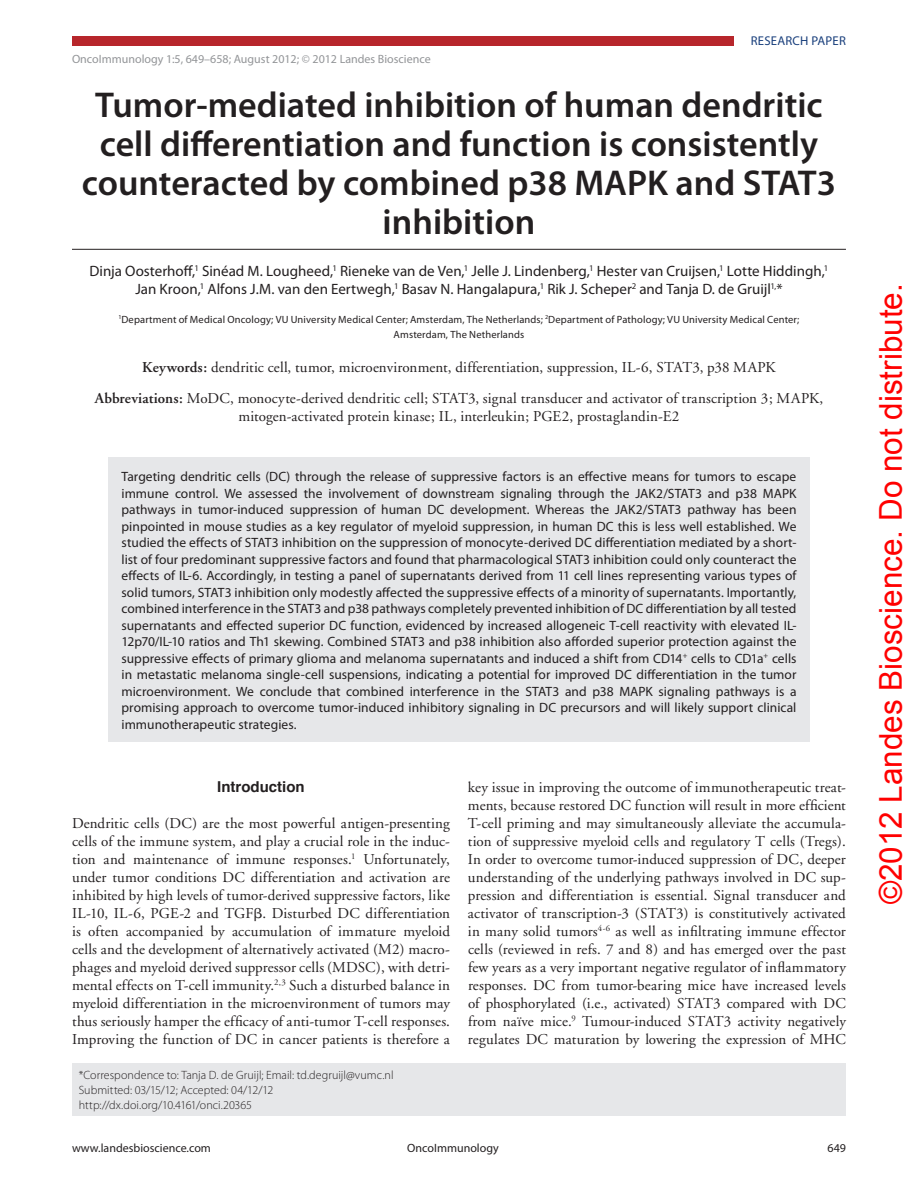
<style>
.page{position:relative;width:918px;height:1188px;background:#fff}
.page>*{position:absolute;margin:0;border:0;box-sizing:border-box;transform-origin:0 0}
.t1{font:600 36px/39px "Myriad Pro";color:#231f20;text-align:center}
.t2{font:31.5px "Arial";color:#f00}
.t3{font:15px/18px "Adobe Garamond";letter-spacing:.005em;color:#231f20;text-align:justify}
.t4{font:15px/18px "Myriad Pro";color:#231f20;text-align:center}
.t5{font:700 15px "Helvetica";color:#231f20}
.t6{font:13.5px/16.5px "Myriad Pro";letter-spacing:.005em;color:#231f20;text-align:justify}
.t7{font:12.75px "Myriad Pro";letter-spacing:.02em;color:#193f7c}
.t8{font:300 12px/15px "Myriad Pro";color:#231f20}
.t9{font:12px "Myriad Pro";color:#939598}
.t10{font:12px "Myriad Pro";color:#231f20}
.t11{font:10.5px/15px "Myriad Pro";letter-spacing:.015em;color:#231f20;text-align:center}
.s1{font-weight:600}
.s2{font-family:"Universal Std Greekw Math Pi"}
</style>
<div class="page">
<div style="left:72px;top:36px;width:662px;height:10px;background:#b7262b"></div>
<div style="left:72px;top:1063px;width:774px;height:53px;background:#e6e7e9"></div>
<div style="left:108px;top:457px;width:702px;height:285px;background:#e6e7e9"></div>
<hr style="left:72px;top:249px;width:774px;height:1px;background:#231f20">
<p class="t9" style="left:72px;top:52px;width:360px">OncoImmunology 1:5, 649–658; August 2012; © 2012 Landes Bioscience</p>
<p class="t7" style="left:751px;top:33px;width:94px">research paper</p>
<h1 class="t1" style="left:82px;top:85px;width:756px">Tumor-mediated inhibition of human dendritic cell differentiation and function is consistently counteracted by combined p38 MAPK and STAT3 inhibition</h1>
<p class="t4" style="left:90px;top:262px;width:740px">Dinja Oosterhoff,<sup>1</sup> Sinéad M. Lougheed,<sup>1</sup> Rieneke van de Ven,<sup>1</sup> Jelle J. Lindenberg,<sup>1</sup> Hester van Cruijsen,<sup>1</sup> Lotte Hiddingh,<sup>1<br></sup>Jan Kroon,<sup>1</sup> Alfons J.M. van den Eertwegh,<sup>1</sup> Basav N. Hangalapura,<sup>1</sup> Rik J. Scheper<sup>2</sup> and Tanja D. de Gruijl<sup>1,</sup>*</p>
<p class="t11" style="left:119px;top:312px;width:682px"><sup>1</sup>Department of Medical Oncology; VU University Medical Center; Amsterdam, The Netherlands; <sup>2</sup>Department of Pathology; VU University Medical Center;<br>Amsterdam, The Netherlands</p>
<p class="t3" style="left:95px;top:352px;width:730px;line-height:31.5px;text-align:center"><span class="s1">Keywords:</span> dendritic cell, tumor, microenvironment, differentiation, suppression, IL-6, STAT3, p38 MAPK<br><span class="s1">Abbreviations:</span> MoDC, monocyte-derived dendritic cell; STAT3, signal transducer and activator of transcription 3; MAPK,</p>
<p class="t3" style="left:239px;top:408px;width:442px">mitogen-activated protein kinase; IL, interleukin; PGE2, prostaglandin-E2</p>
<p class="t6" style="left:121px;top:468px;width:677px">Targeting dendritic cells (DC) through the release of suppressive factors is an effective means for tumors to escape immune control. We assessed the involvement of downstream signaling through the JAK2/STAT3 and p38 MAPK pathways in tumor-induced suppression of human DC development. Whereas the JAK2/STAT3 pathway has been pinpointed in mouse studies as a key regulator of myeloid suppression, in human DC this is less well established. We studied the effects of STAT3 inhibition on the suppression of monocyte-derived DC differentiation mediated by a short&shy;list of four predominant suppressive factors and found that pharmacological STAT3 inhibition could only counteract the effects of IL-6. Accordingly, in testing a panel of supernatants derived from 11 cell lines representing various types of solid tumors, STAT3 inhibition only modestly affected the suppressive effects of a minority of supernatants. Importantly, combined interference in the STAT3 and p38 pathways completely prevented inhibition of DC differentiation by all tested supernatants and effected superior DC function, evidenced by increased allogeneic T-cell reactivity with elevated IL-12p70/IL-10 ratios and Th1 skewing. Combined STAT3 and p38 inhibition also afforded superior protection against the suppressive effects of primary glioma and melanoma supernatants and induced a shift from CD14<sup>+</sup> cells to CD1a<sup>+</sup> cells in metastatic melanoma single-cell suspensions, indicating a potential for improved DC differentiation in the tumor microenvironment. We conclude that combined interference in the STAT3 and p38 MAPK signaling pathways is a promising approach to overcome tumor-induced inhibitory signaling in DC precursors and will likely support clinical immunotherapeutic strategies.</p>
<p class="t5" style="left:217px;top:775px;width:89px">Introduction</p>
<p class="t3" style="left:72px;top:815px;width:379px">Dendritic cells (DC) are the most powerful antigen-presenting cells of the immune system, and play a crucial role in the induc&shy;tion and maintenance of immune responses.<sup>1</sup> Unfortunately, under tumor conditions DC differentiation and activation are inhibited by high levels of tumor-derived suppressive factors, like IL-10, IL-6, PGE-2 and TGF<span class="s2">β</span>. Disturbed DC differentiation is often accompanied by accumulation of immature myeloid cells and the development of alternatively activated (M2) macro&shy;phages and myeloid derived suppressor cells (MDSC), with detri&shy;mental effects on T-cell immunity.<sup>2,3</sup> Such a disturbed balance in myeloid differentiation in the microenvironment of tumors may thus seriously hamper the efficacy of anti-tumor T‑cell responses.<br>Improving the function of DC in cancer patients is therefore a</p>
<p class="t8" style="left:79px;top:1068px;width:316px">*Correspondence to: Tanja D. de Gruijl; Email: td.degruijl@vumc.nl<br>Submitted: 03/15/12; Accepted: 04/12/12 http://dx.doi.org/10.4161/onci.20365</p>
<p class="t3" style="left:468px;top:779px;width:379px">key issue in improving the outcome of immunotherapeutic treat&shy;ments, because restored DC function will result in more efficient T-cell priming and may simultaneously alleviate the accumula&shy;tion of suppressive myeloid cells and regulatory T cells (Tregs).<br>In order to overcome tumor-induced suppression of DC, deeper understanding of the underlying pathways involved in DC sup&shy;pression and differentiation is essential. Signal transducer and activator of transcription-3 (STAT3) is constitutively activated in many solid tumors<sup>4-6</sup> as well as infiltrating immune effector cells (reviewed in refs. 7 and 8) and has emerged over the past few years as a very important negative regulator of inflammatory responses. DC from tumor-bearing mice have increased levels of phosphorylated (i.e., activated) STAT3 compared with DC from naïve mice.<sup>9</sup> Tumour-induced STAT3 activity negatively regulates DC maturation by lowering the expression of MHC</p>
<p class="t10" style="left:72px;top:1141px;width:140px">www.landesbioscience.com</p>
<p class="t10" style="left:407px;top:1141px;width:93px">OncoImmunology</p>
<p class="t10" style="left:828px;top:1141px;width:20px">649</p>
<h2 class="t2" style="left:870px;top:904px;width:622px;rotate:-90deg">©2012 Landes Bioscience. Do not distribute.</h2>
</div>
